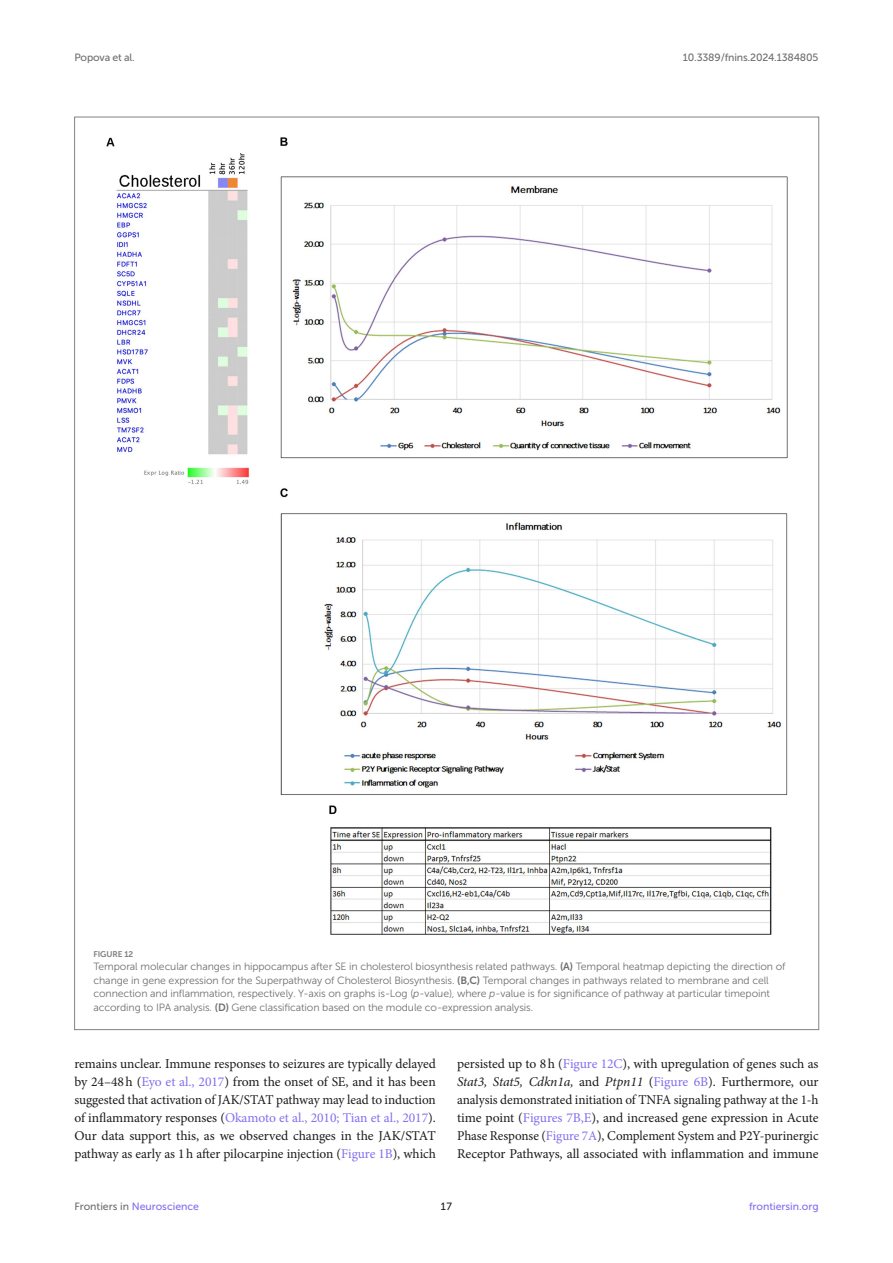
<style>
.page{position:relative;width:893px;height:1263px;background:#fff}
.page>*{position:absolute;margin:0;border:0;box-sizing:border-box;transform-origin:0 0}
.TEXT{font:13.5px/18px "Minion Pro";letter-spacing:-.005em;color:#1b1c1b;text-align:justify}
.FIG_LEG{font:10.5px/13.5px "Museo Sans 300";letter-spacing:-.01em;color:#706f70}
.t1{font:10.5px "Museo Sans 500";color:#856df0}
.t2{font:10.5px "Museo Sans 500";letter-spacing:-.015em;color:#706f70}
.t3{font:10.5px "Museo Sans 500";color:#1b1c1b}
.FIG_HD{font:8.25px "Museo Sans 700";letter-spacing:-.01em;color:#7e7f7f}
.s1{font-family:"Museo Sans 700"}
.s2{font-style:italic}
.s3{color:#856df0}
.s4{color:#706f70}
</style>
<div class="page">
<img style="left:106px;top:137px;width:682px;height:798px">
<p class="t2" style="left:74px;top:51px;width:62px">Popova et al.</p>
<p class="t2" style="left:683px;top:51px;width:137px">10.3389/fnins.2024.1384805</p>
<p class="FIG_HD" style="left:94px;top:949px;width:41px">FIGURE 12</p>
<p class="FIG_LEG" style="left:94px;top:960px;width:693px">Temporal molecular changes in hippocampus after SE in cholesterol biosynthesis related pathways. <span class="s1">(A)</span> Temporal heatmap depicting the direction of change in gene expression for the Superpathway of Cholesterol Biosynthesis. <span class="s1">(B,C)</span> Temporal changes in pathways related to membrane and cell connection and inflammation, respectively. Y-axis on graphs is-Log (<span class="s2">p</span>-value), where <span class="s2">p</span>-value is for significance of pathway at particular timepoint according to IPA analysis. <span class="s1">(D)</span> Gene classification based on the module co-expression analysis.</p>
<p class="TEXT" style="left:74px;top:1055px;width:363px">remains unclear. Immune responses to seizures are typically delayed by 24–48h (<span class="s3">Eyo et al., 2017</span>) from the onset of SE, and it has been suggested that activation of JAK/STAT pathway may lead to induction of inflammatory responses (<span class="s3">Okamoto et al., 2010; Tian et al., 2017</span>).<br>Our data support this, as we observed changes in the JAK/STAT pathway as early as 1h after pilocarpine injection (<span class="s3">Figure 1B</span>), which</p>
<p class="TEXT" style="left:457px;top:1055px;width:363px">persisted up to 8h (<span class="s3">Figure 12C</span>), with upregulation of genes such as <span class="s2">Stat3, Stat5, Cdkn1a,</span> and <span class="s2">Ptpn11</span> (<span class="s3">Figure 6B</span>). Furthermore, our analysis demonstrated initiation of TNFA signaling pathway at the 1-h time point (<span class="s3">Figures 7B,E</span>), and increased gene expression in Acute Phase Response (<span class="s3">Figure 7A</span>), Complement System and P2Y-purinergic Receptor Pathways, all associated with inflammation and immune</p>
<p class="t1" style="left:74px;top:1200px;width:126px"><span class="s4">Frontiers in</span> Neuroscience</p>
<p class="t3" style="left:441px;top:1200px;width:13px">17</p>
<p class="t1" style="left:749px;top:1200px;width:71px">frontiersin.org</p>
</div>
